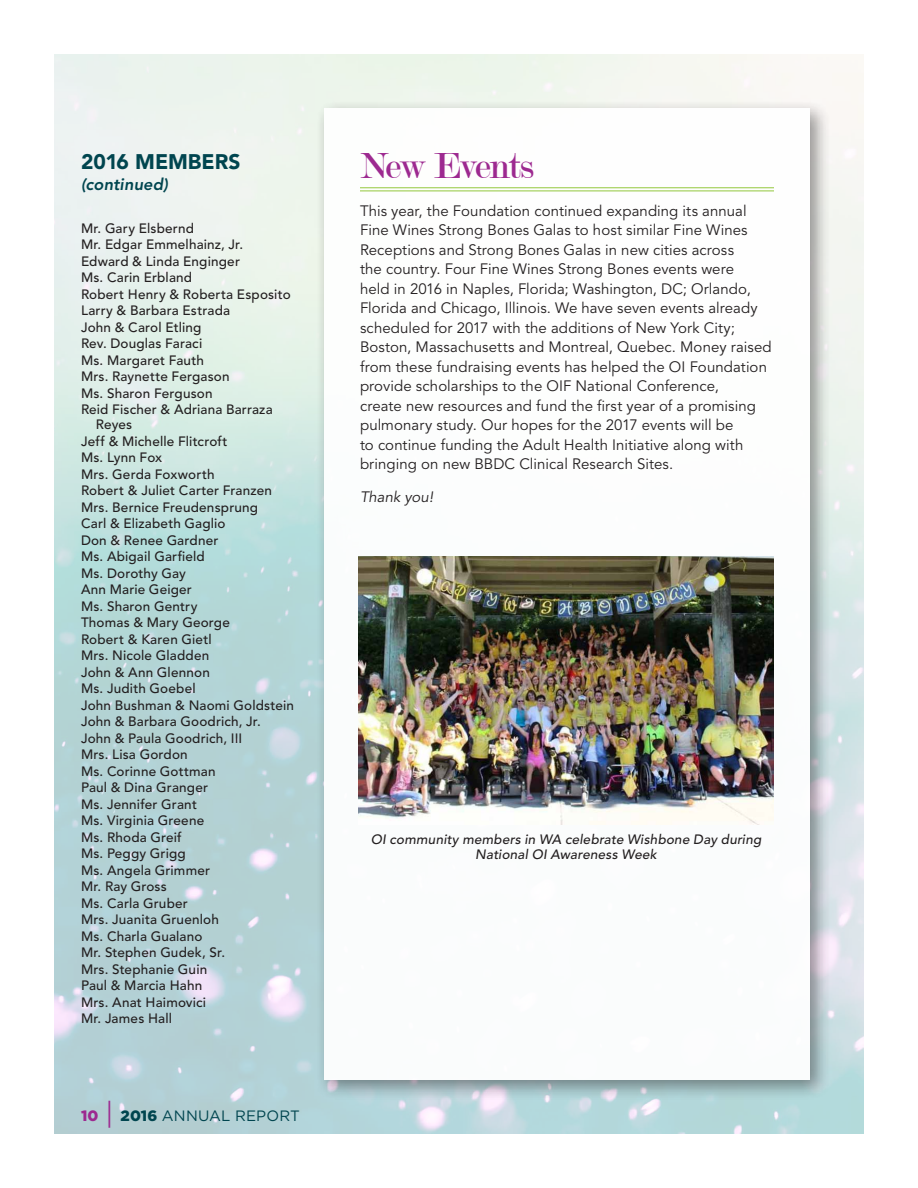
<style>
.page{position:relative;width:918px;height:1188px;background:#fff}
.page>*{position:absolute;margin:0;border:0;box-sizing:border-box;transform-origin:0 0}
.t1{font:39px "Modern";letter-spacing:-.035em;color:#9d2990}
.t2{font:900 21px "Avenir LT Std";letter-spacing:-.005em;color:#00454f}
.t3{font:italic 800 16.5px "Avenir LT Std";letter-spacing:.005em;color:#00454f}
.t4{font:15px/19.5px "Avenir LT Std";letter-spacing:.005em;color:#231f20}
.t5{font:15px "Gotham";letter-spacing:.015em;color:#00454f}
.t6{font:italic 15px "Avenir LT Std";letter-spacing:.005em;color:#231f20}
.t7{font:500 13.5px/16.5px "Avenir LT Std";letter-spacing:.015em;color:#231f20}
.t8{font:italic 500 13.5px/15px "Avenir LT Std";letter-spacing:.015em;color:#231f20;text-align:center}
.s1{font-weight:900;color:#9d2990}
.s2{font-family:"Avenir LT Std";font-size:27px;color:#9d2990}
.s3{font-weight:900}
</style>
<div class="page">
<img style="left:54px;top:54px;width:810px;height:1080px">
<div style="left:315px;top:99px;width:516px;height:1002px;background:#231f20;opacity:.5"></div>
<div style="left:324px;top:108px;width:486px;height:972px;background:#fff"></div>
<hr style="left:360px;top:187px;width:414px;height:1px;background:#93c73d">
<hr style="left:360px;top:191px;width:414px;height:1px;background:#93c73d">
<img style="left:358px;top:556px;width:416px;height:269px">
<h2 class="t2" style="left:81px;top:149px;width:161px">2016 MEMBERS</h2>
<p class="t3" style="left:81px;top:174px;width:88px">(continued)</p>
<p class="t7" style="left:81px;top:220px;width:211px">Mr. Gary Elsbernd<br>Mr. Edgar Emmelhainz, Jr.<br>Edward &amp; Linda Enginger<br>Ms. Carin Erbland<br>Robert Henry &amp; Roberta Esposito<br>Larry &amp; Barbara Estrada<br>John &amp; Carol Etling<br>Rev. Douglas Faraci<br>Ms. Margaret Fauth<br>Mrs. Raynette Fergason<br>Ms. Sharon Ferguson<br>Reid Fischer &amp; Adriana Barraza</p>
<p class="t7" style="left:81px;top:417px;width:215px;text-indent:15px">Reyes<br>Jeff &amp; Michelle Flitcroft<br>Ms. Lynn Fox<br>Mrs. Gerda Foxworth<br>Robert &amp; Juliet Carter Franzen<br>Mrs. Bernice Freudensprung<br>Carl &amp; Elizabeth Gaglio<br>Don &amp; Renee Gardner<br>Ms. Abigail Garfield<br>Ms. Dorothy Gay<br>Ann Marie Geiger<br>Ms. Sharon Gentry<br>Thomas &amp; Mary George<br>Robert &amp; Karen Gietl<br>Mrs. Nicole Gladden<br>John &amp; Ann Glennon<br>Ms. Judith Goebel<br>John Bushman &amp; Naomi Goldstein<br>John &amp; Barbara Goodrich, Jr.<br>John &amp; Paula Goodrich, III<br>Mrs. Lisa Gordon<br>Ms. Corinne Gottman<br>Paul &amp; Dina Granger<br>Ms. Jennifer Grant<br>Ms. Virginia Greene<br>Ms. Rhoda Greif<br>Ms. Peggy Grigg<br>Ms. Angela Grimmer<br>Mr. Ray Gross<br>Ms. Carla Gruber<br>Mrs. Juanita Gruenloh<br>Ms. Charla Gualano<br>Mr. Stephen Gudek, Sr.<br>Mrs. Stephanie Guin<br>Paul &amp; Marcia Hahn<br>Mrs. Anat Haimovici<br>Mr. James Hall</p>
<p class="t5" style="left:81px;top:1106px;width:221px"><span class="s1">10</span> <span class="s2">|</span> <span class="s3">2016</span> ANNUAL REPORT</p>
<h1 class="t1" style="left:360px;top:147px;width:175px">New Events</h1>
<p class="t4" style="left:360px;top:201px;width:413px">This year, the Foundation continued expanding its annual Fine Wines Strong Bones Galas to host similar Fine Wines Receptions and Strong Bones Galas in new cities across<br>the country. Four Fine Wines Strong Bones events were<br>held in 2016 in Naples, Florida; Washington, DC; Orlando, Florida and Chicago, Illinois. We have seven events already scheduled for 2017 with the additions of New York City; Boston, Massachusetts and Montreal, Quebec. Money raised from these fundraising events has helped the OI Foundation provide scholarships to the OIF National Conference,<br>create new resources and fund the first year of a promising pulmonary study. Our hopes for the 2017 events will be<br>to continue funding the Adult Health Initiative along with bringing on new BBDC Clinical Research Sites.</p>
<p class="t6" style="left:360px;top:489px;width:75px">Thank you!</p>
<p class="t8" style="left:371px;top:832px;width:392px">OI community members in WA celebrate Wishbone Day during<br>National OI Awareness Week</p>
</div>
